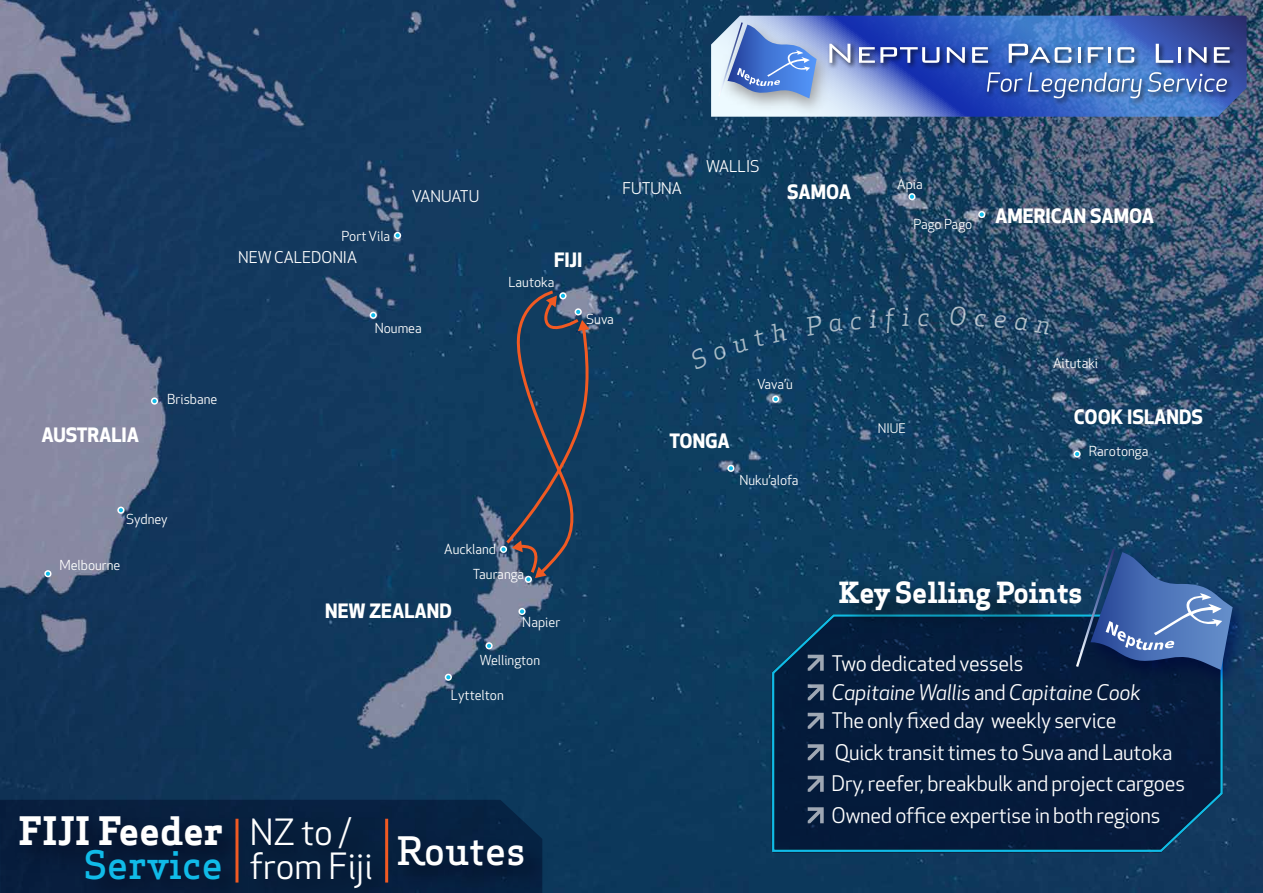
<style>
.page{position:relative;width:1263px;height:893px;background:#fff}
.page>*{position:absolute;margin:0;border:0;box-sizing:border-box;transform-origin:0 0}
.t1{font:700 38.25px "Apex Serif";color:#fff}
.t2{font:500 38.25px "Apex Serif";color:#10bbe8}
.t3{font:35.4px/34.5px "Apex New";color:#fff}
.t4{font:700 28.5px "Apex Serif";letter-spacing:-.01em;color:#fff}
.t5{font:21px/28.5px "Apex New";letter-spacing:-.01em;color:#fff}
.t6{font:700 19.35px "Apex New";color:#fff}
.t7{font:15.9px "Apex New";color:#fff}
.t8{font:13.5px "Apex New";color:#fff}
.t9{font:12.9px "Apex New";color:#fff}
.s1{font-size:30.45px}
.s2{font-style:italic}
</style>
<div class="page">
<img style="left:0;top:0;width:1263px;height:893px">
<svg style="left:874px;top:16px;width:372px;height:101px;background:#3d60bb"></svg>
<img style="left:874px;top:39px;width:364px;height:33px">
<svg style="left:874px;top:47px;width:65px;height:16px"></svg>
<svg style="left:947px;top:47px;width:18px;height:16px"></svg>
<svg style="left:972px;top:47px;width:16px;height:16px"></svg>
<svg style="left:1009px;top:44px;width:62px;height:19px"></svg>
<svg style="left:1078px;top:47px;width:2px;height:16px"></svg>
<svg style="left:1088px;top:47px;width:15px;height:16px"></svg>
<hr style="left:1108px;top:47px;width:3px;height:16px;background:#fff">
<svg style="left:1117px;top:47px;width:17px;height:16px"></svg>
<svg style="left:1156px;top:44px;width:17px;height:19px"></svg>
<hr style="left:1178px;top:47px;width:3px;height:16px;background:#fff">
<svg style="left:1188px;top:47px;width:18px;height:16px"></svg>
<svg style="left:1214px;top:47px;width:16px;height:16px"></svg>
<img style="left:983px;top:68px;width:253px;height:39px">
<svg style="left:987px;top:72px;width:35px;height:20px"></svg>
<svg style="left:1028px;top:72px;width:114px;height:26px;background:#5f84c0"></svg>
<svg style="left:1148px;top:72px;width:79px;height:20px;background:#6280bd"></svg>
<img style="left:677px;top:0;width:197px;height:158px">
<svg style="left:718px;top:22px;width:99px;height:76px;background:#81a0d9"></svg>
<svg style="left:0;top:800px;width:542px;height:93px;background:#072546"></svg>
<div style="left:7px;top:799px;width:231px;height:94px;background:#071b39"></div>
<div style="left:238px;top:799px;width:168px;height:94px;background:#061f3c"></div>
<img style="left:384px;top:819px;width:175px;height:74px">
<hr style="left:235px;top:819px;width:3px;height:63px;background:#f15a22">
<hr style="left:385px;top:819px;width:3px;height:63px;background:#f15a22">
<svg style="left:771px;top:612px;width:453px;height:241px;background:#052041"></svg>
<div style="left:525px;top:576px;width:7px;height:7px;border:2px solid #fff;border-radius:50%"></div>
<div style="left:500px;top:546px;width:7px;height:7px;border:2px solid #fff;border-radius:50%"></div>
<div style="left:518px;top:608px;width:8px;height:7px;border:2px solid #fff;border-radius:50%"></div>
<div style="left:485px;top:642px;width:8px;height:7px;border:2px solid #fff;border-radius:50%"></div>
<div style="left:445px;top:674px;width:7px;height:7px;border:2px solid #fff;border-radius:50%"></div>
<div style="left:44px;top:570px;width:8px;height:7px;border:2px solid #fff;border-radius:50%"></div>
<div style="left:117px;top:507px;width:7px;height:7px;border:2px solid #fff;border-radius:50%"></div>
<div style="left:727px;top:465px;width:7px;height:7px;border:2px solid #fff;border-radius:50%"></div>
<div style="left:772px;top:396px;width:7px;height:7px;border:2px solid #fff;border-radius:50%"></div>
<div style="left:978px;top:211px;width:7px;height:7px;border:2px solid #fff;border-radius:50%"></div>
<div style="left:908px;top:193px;width:7px;height:7px;border:2px solid #fff;border-radius:50%"></div>
<div style="left:151px;top:397px;width:7px;height:8px;border:2px solid #fff;border-radius:50%"></div>
<div style="left:370px;top:312px;width:7px;height:7px;border:2px solid #fff;border-radius:50%"></div>
<div style="left:394px;top:232px;width:7px;height:7px;border:2px solid #fff;border-radius:50%"></div>
<svg style="left:501px;top:289px;width:92px;height:293px;background:#29435e"></svg>
<div style="left:559px;top:292px;width:7px;height:7px;border:2px solid #fff;border-radius:50%"></div>
<div style="left:1073px;top:450px;width:8px;height:8px;border:2px solid #fff;border-radius:50%"></div>
<img style="left:1041px;top:507px;width:222px;height:226px">
<svg style="left:1076px;top:549px;width:157px;height:121px;background:#365a8e"></svg>
<svg style="left:808px;top:713px;width:16px;height:16px"></svg>
<svg style="left:808px;top:744px;width:16px;height:16px"></svg>
<svg style="left:808px;top:655px;width:16px;height:16px"></svg>
<svg style="left:808px;top:684px;width:16px;height:16px"></svg>
<svg style="left:808px;top:776px;width:16px;height:16px"></svg>
<svg style="left:808px;top:807px;width:16px;height:16px"></svg>
<img style="left:827px;top:564px;width:234px;height:80px">
<svg style="left:689px;top:322px;width:98px;height:47px;background:#0f3f62"></svg>
<svg style="left:805px;top:315px;width:18px;height:21px"></svg>
<svg style="left:829px;top:318px;width:13px;height:14px"></svg>
<svg style="left:850px;top:316px;width:12px;height:14px"></svg>
<svg style="left:869px;top:309px;width:8px;height:19px"></svg>
<svg style="left:885px;top:308px;width:11px;height:25px"></svg>
<svg style="left:902px;top:308px;width:7px;height:18px"></svg>
<svg style="left:918px;top:313px;width:11px;height:13px"></svg>
<svg style="left:950px;top:307px;width:16px;height:19px"></svg>
<svg style="left:974px;top:314px;width:12px;height:13px"></svg>
<svg style="left:994px;top:315px;width:12px;height:14px"></svg>
<svg style="left:1014px;top:317px;width:14px;height:14px"></svg>
<svg style="left:1034px;top:320px;width:16px;height:15px"></svg>
<p class="t6" style="left:41px;top:424px;width:99px">AUSTRALIA</p>
<p class="t8" style="left:167px;top:391px;width:52px">Brisbane</p>
<p class="t8" style="left:126px;top:511px;width:43px">Sydney</p>
<p class="t8" style="left:59px;top:557px;width:63px">Melbourne</p>
<h1 class="t1" style="left:19px;top:806px;width:206px">FIJI Feeder</h1>
<h1 class="t2" style="left:84px;top:840px;width:141px">Service</h1>
<p class="t8" style="left:342px;top:229px;width:50px">Port Vila</p>
<p class="t7" style="left:238px;top:248px;width:120px">NEW CALEDONIA</p>
<p class="t7" style="left:412px;top:187px;width:69px">VANUATU</p>
<p class="t8" style="left:375px;top:320px;width:49px">Noumea</p>
<p class="t7" style="left:622px;top:180px;width:61px">FUTUNA</p>
<p class="t6" style="left:554px;top:249px;width:30px">FIJI</p>
<p class="t8" style="left:508px;top:275px;width:47px">Lautoka</p>
<p class="t8" style="left:586px;top:312px;width:29px">Suva</p>
<p class="t7" style="left:706px;top:158px;width:55px">WALLIS</p>
<p class="t6" style="left:787px;top:180px;width:65px">SAMOA</p>
<p class="t8" style="left:757px;top:376px;width:37px">Vava’u</p>
<p class="t6" style="left:669px;top:430px;width:62px">TONGA</p>
<p class="t8" style="left:739px;top:473px;width:61px">Nuku’alofa</p>
<p class="t8" style="left:897px;top:176px;width:27px">Apia</p>
<p class="t8" style="left:913px;top:217px;width:60px">Pago Pago</p>
<p class="t6" style="left:995px;top:205px;width:160px">AMERICAN SAMOA</p>
<p class="t9" style="left:878px;top:421px;width:30px">NIUE</p>
<p class="t8" style="left:1053px;top:356px;width:47px">Aitutaki</p>
<p class="t6" style="left:1074px;top:405px;width:131px">COOK ISLANDS</p>
<p class="t8" style="left:1089px;top:443px;width:61px">Rarotonga</p>
<p class="t8" style="left:444px;top:541px;width:53px">Auckland</p>
<p class="t6" style="left:325px;top:600px;width:128px">NEW ZEALAND</p>
<p class="t8" style="left:473px;top:566px;width:53px">Tauranga</p>
<p class="t8" style="left:522px;top:614px;width:39px">Napier</p>
<p class="t8" style="left:480px;top:653px;width:62px">Wellington</p>
<p class="t8" style="left:451px;top:688px;width:54px">Lyttelton</p>
<h2 class="t3" style="left:250px;top:816px;width:277px">NZ to <span class="s1">/<br></span>from Fiji <sup>Routes</sup></h2>
<h3 class="t4" style="left:839px;top:575px;width:245px">Key Selling Points</h3>
<p class="t5" style="left:832px;top:650px;width:311px">Two dedicated vessels<br><span class="s2">Capitaine Wallis</span> and <span class="s2">Capitaine Cook<br></span>The only fixed day weekly service</p>
<p class="t5" style="left:832px;top:737px;width:355px;line-height:31.5px">Quick transit times to Suva and Lautoka<br>Dry, reefer, breakbulk and project cargoes<br>Owned office expertise in both regions</p>
</div>
